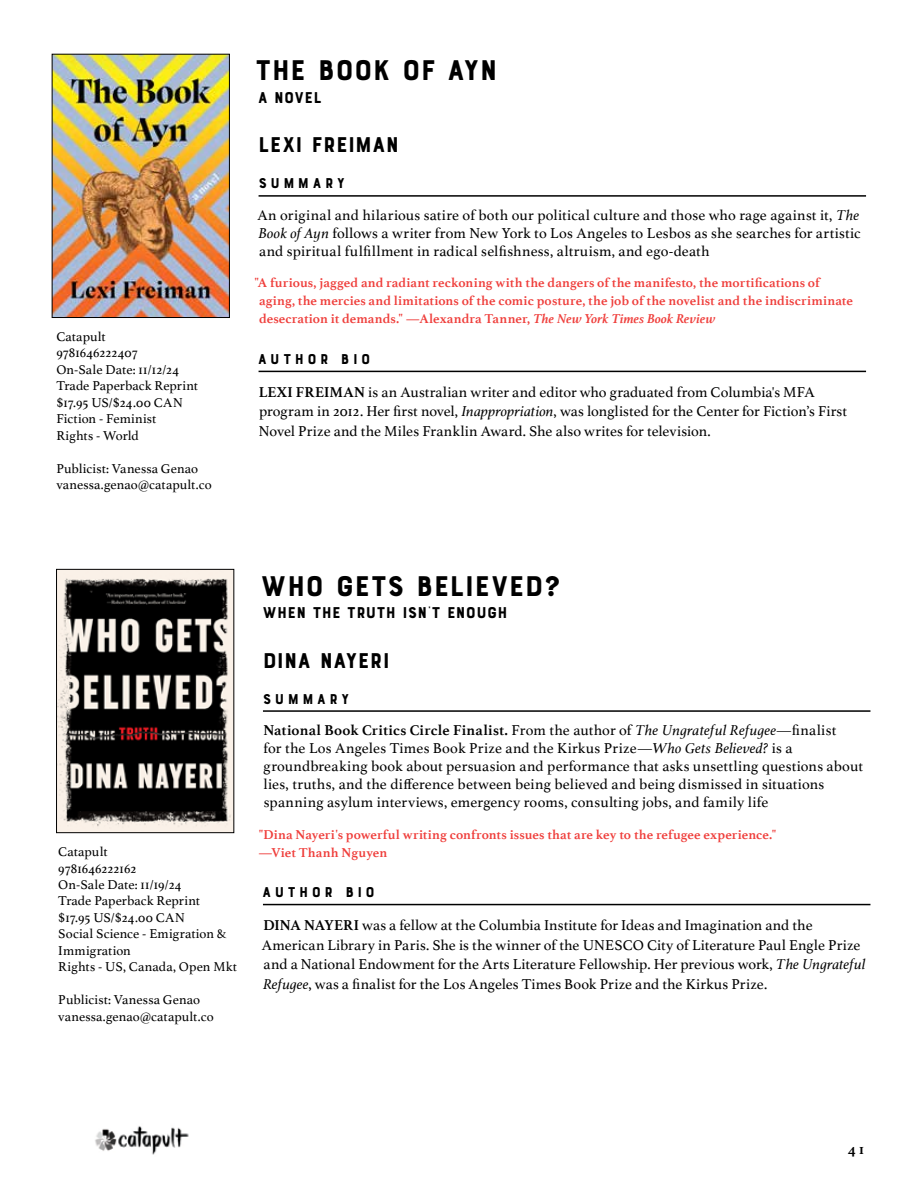
<style>
.page{position:relative;width:918px;height:1188px;background:#fff}
.page>*{position:absolute;margin:0;border:0;box-sizing:border-box;transform-origin:0 0}
.t1{font:30px "Bourton Base";letter-spacing:.005em;color:#000}
.t2{font:22.5px "Bourton Base";letter-spacing:.02em;color:#000}
.t3{font:16.5px "Bourton Base";letter-spacing:.015em;color:#000}
.t4{font:15px/18px "Athelas";letter-spacing:.005em;color:#000}
.t5{font:15px "Bourton Base";letter-spacing:.23em;color:#000}
.t6{font:700 15px "Athelas";color:#000}
.t7{font:13.5px/16.5px "Athelas";letter-spacing:.01em;color:#000}
.t8{font:700 13.5px/18px "Athelas";letter-spacing:.01em;color:#ef3e3b}
.s1{font-style:italic}
.s2{font-weight:700}
</style>
<div class="page">
<img style="left:95px;top:1126px;width:94px;height:29px">
<hr style="left:259px;top:195px;width:607px;height:2px;background:#000">
<hr style="left:259px;top:371px;width:607px;height:1px;background:#000">
<img style="left:54px;top:56px;width:174px;height:260px">
<div style="left:52px;top:54px;width:178px;height:264px;border:1px solid #000"></div>
<hr style="left:263px;top:710px;width:607px;height:2px;background:#000">
<hr style="left:263px;top:904px;width:607px;height:1px;background:#000">
<img style="left:58px;top:571px;width:174px;height:260px">
<div style="left:56px;top:569px;width:178px;height:264px;border:1px solid #000"></div>
<p class="t7" style="left:56px;top:328px;width:143px">Catapult<br>9781646222407<br>On-Sale Date: 11/12/24<br>Trade Paperback Reprint $17.95 US/$24.00 CAN<br>Fiction - Feminist<br>Rights - World</p>
<p class="t7" style="left:56px;top:460px;width:157px">Publicist: Vanessa Genao vanessa.genao@catapult.co</p>
<h1 class="t1" style="left:255px;top:52px;width:244px">THE BOOK OF AYN</h1>
<p class="t3" style="left:258px;top:87px;width:65px">A NOVEL</p>
<h2 class="t2" style="left:258px;top:131px;width:143px">LEXI FREIMAN</h2>
<p class="t5" style="left:259px;top:174px;width:88px">SUMMARY</p>
<p class="t4" style="left:257px;top:206px;width:605px;text-align:justify">An original and hilarious satire of both our political culture and those who rage against it, <span class="s1">The Book of Ayn</span> follows a writer from New York to Los Angeles to Lesbos as she searches for artistic and spiritual fulfillment in radical selfishness, altruism, and ego-death</p>
<p class="t8" style="left:259px;top:274px;width:596px;text-indent:-5px">"A furious, jagged and radiant reckoning with the dangers of the manifesto, the mortifications of aging, the mercies and limitations of the comic posture, the job of the novelist and the indiscriminate desecration it demands." —Alexandra Tanner, <span class="s1">The New York Times Book Review</span></p>
<p class="t5" style="left:258px;top:350px;width:114px">AUTHOR BIO</p>
<p class="t4" style="left:259px;top:382px;width:590px;line-height:19.5px"><span class="s2">LEXI FREIMAN</span> is an Australian writer and editor who graduated from Columbia's MFA program in 2012. Her first novel, <span class="s1">Inappropriation</span>, was longlisted for the Center for Fiction’s First<br>Novel Prize and the Miles Franklin Award. She also writes for television.</p>
<p class="t7" style="left:58px;top:843px;width:180px">Catapult<br>9781646222162<br>On-Sale Date: 11/19/24<br>Trade Paperback Reprint<br>$17.95 US/$24.00 CAN<br>Social Science - Emigration &amp;<br>Immigration<br>Rights - US, Canada, Open Mkt</p>
<p class="t7" style="left:58px;top:991px;width:157px">Publicist: Vanessa Genao vanessa.genao@catapult.co</p>
<h1 class="t1" style="left:261px;top:567px;width:302px">WHO GETS BELIEVED?</h1>
<p class="t3" style="left:263px;top:602px;width:246px">WHEN THE TRUTH ISN'T ENOUGH</p>
<h2 class="t2" style="left:263px;top:646px;width:129px">DINA NAYERI</h2>
<p class="t5" style="left:263px;top:689px;width:88px">SUMMARY</p>
<p class="t4" style="left:263px;top:721px;width:601px"><span class="s2">National Book Critics Circle Finalist.</span> From the author of <span class="s1">The Ungrateful Refugee</span>—finalist<br>for the Los Angeles Times Book Prize and the Kirkus Prize—<span class="s1">Who Gets Believed?</span> is a groundbreaking book about persuasion and performance that asks unsettling questions about lies, truths, and the difference between being believed and being dismissed in situations spanning asylum interviews, emergency rooms, consulting jobs, and family life</p>
<p class="t8" style="left:259px;top:825px;width:519px">"Dina Nayeri's powerful writing confronts issues that are key to the refugee experience." —Viet Thanh Nguyen</p>
<p class="t5" style="left:263px;top:883px;width:114px">AUTHOR BIO</p>
<p class="t4" style="left:262px;top:915px;width:605px;line-height:19.5px"><span class="s2">DINA NAYERI</span> was a fellow at the Columbia Institute for Ideas and Imagination and the American Library in Paris. She is the winner of the UNESCO City of Literature Paul Engle Prize and a National Endowment for the Arts Literature Fellowship. Her previous work, <span class="s1">The Ungrateful Refugee</span>, was a finalist for the Los Angeles Times Book Prize and the Kirkus Prize.</p>
<p class="t6" style="left:848px;top:1137px;width:17px">41</p>
</div>
